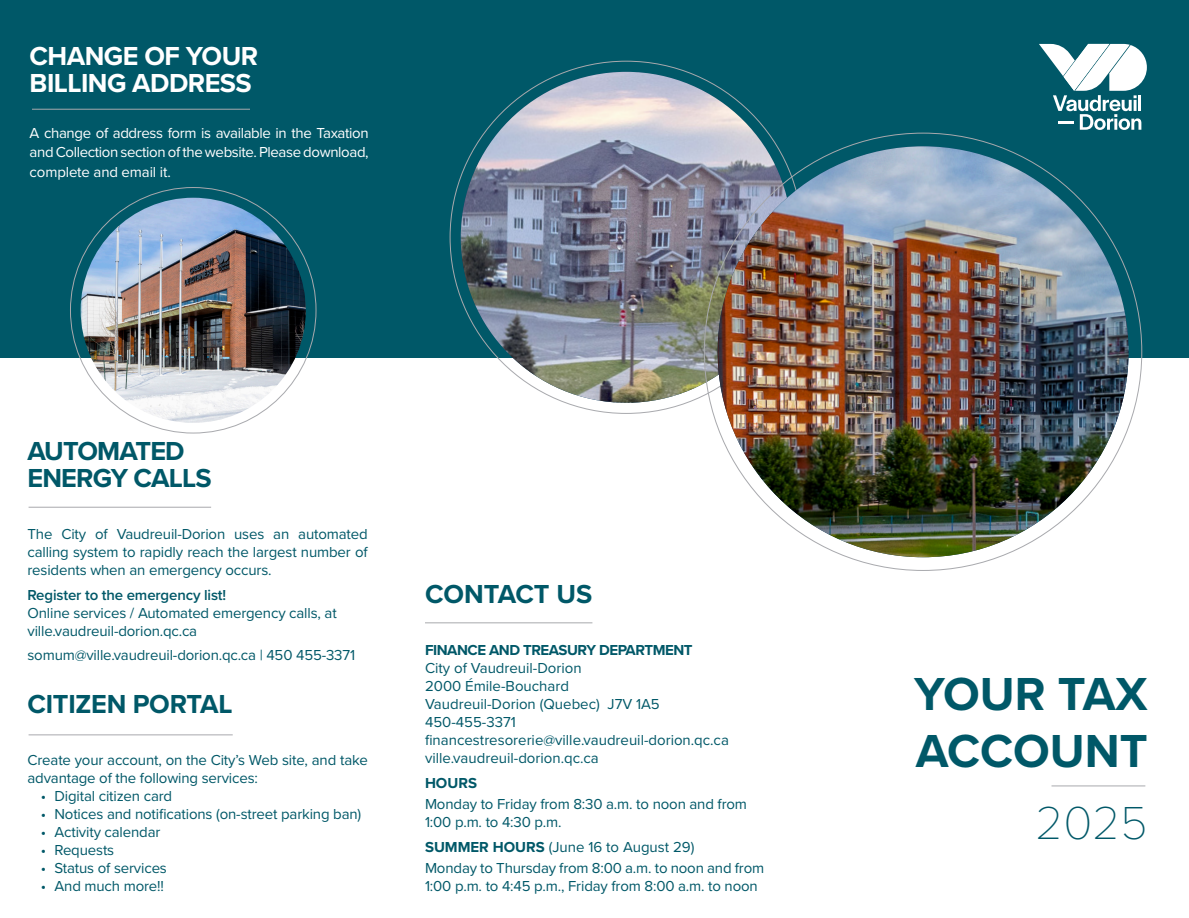
<style>
.page{position:relative;width:1189px;height:918px;background:#fff}
.page>*{position:absolute;margin:0;border:0;box-sizing:border-box;transform-origin:0 0}
.t1{font:700 48px/57.6px "Proxima Nova";color:#005868}
.t2{font:100 48px "Proxima Nova T";color:#005868}
.t3{font:700 27px/27px "Proxima Nova";letter-spacing:-.02em;color:#fff}
.t4{font:700 27px/27px "Proxima Nova";letter-spacing:-.03em;color:#005868}
.t5{font:700 27px "Proxima Nova";letter-spacing:-.01em;color:#005868}
.t6{font:700 27px "Proxima Nova";color:#005868}
.t7{font:15px/18px "Proxima Nova";letter-spacing:-.01em;color:#005868}
.t8{font:15px/19.5px "Proxima Nova";letter-spacing:-.025em;color:#fff;text-align:justify}
.t9{font:700 15px "Proxima Nova";letter-spacing:-.03em;color:#005868}
.t10{font:600 15px "Proxima Nova";letter-spacing:-.01em;color:#005868}
.s1{font-weight:700}
</style>
<div class="page">
<div style="left:0;top:0;width:1189px;height:358px;background:#005868"></div>
<hr style="left:29px;top:507px;width:182px;height:1px;background:#a8a9ad">
<hr style="left:29px;top:734px;width:204px;height:1px;background:#a8a9ad">
<hr style="left:32px;top:109px;width:218px;height:1px;background:#a8a9ad">
<hr style="left:1051px;top:786px;width:94px;height:1px;background:#a8a9ad">
<hr style="left:425px;top:622px;width:167px;height:1px;background:#a8a9ad">
<svg style="left:1039px;top:44px;width:108px;height:86px"></svg>
<img style="left:461px;top:72px;width:331px;height:331px;border-radius:165px">
<img style="left:717px;top:146px;width:411px;height:411px;border-radius:205px">
<img style="left:81px;top:198px;width:225px;height:225px;border-radius:113px">
<p class="t3" style="left:30px;top:42px;width:230px">CHANGE OF YOUR<br>BILLING ADDRESS</p>
<p class="t8" style="left:30px;top:122px;width:341px">A change of address form is available in the Taxation and Collection section of the website. Please download, complete and email it.</p>
<p class="t4" style="left:27px;top:437px;width:186px">AUTOMATED<br>ENERGY CALLS</p>
<p class="t7" style="left:27px;top:524px;width:342px;text-align:justify">The City of Vaudreuil-Dorion uses an automated calling system to rapidly reach the largest number of residents when an emergency occurs.</p>
<p class="t10" style="left:27px;top:583px;width:200px">Register to the emergency list!</p>
<p class="t7" style="left:27px;top:603px;width:311px">Online services / Automated emergency calls, at ville.vaudreuil-dorion.qc.ca</p>
<p class="t7" style="left:27px;top:646px;width:329px">somum@ville.vaudreuil-dorion.qc.ca | 450 455-3371</p>
<p class="t5" style="left:27px;top:684px;width:207px">CITIZEN PORTAL</p>
<p class="t7" style="left:27px;top:750px;width:342px">Create your account, on the City’s Web site, and take advantage of the following services:</p>
<p class="t7" style="left:41px;top:786px;width:133px">• Digital citizen card</p>
<p class="t7" style="left:41px;top:804px;width:322px">• Notices and notifications (on-street parking ban)</p>
<p class="t7" style="left:41px;top:822px;width:121px">• Activity calendar</p>
<p class="t7" style="left:41px;top:840px;width:75px">• Requests</p>
<p class="t7" style="left:41px;top:858px;width:127px">• Status of services</p>
<p class="t7" style="left:41px;top:876px;width:124px">• And much more!!</p>
<p class="t6" style="left:425px;top:574px;width:169px">CONTACT US</p>
<p class="t9" style="left:425px;top:639px;width:269px">FINANCE AND TREASURY DEPARTMENT</p>
<p class="t7" style="left:425px;top:658px;width:158px">City of Vaudreuil-Dorion</p>
<p class="t7" style="left:425px;top:676px;width:146px">2000 Émile-Bouchard</p>
<p class="t7" style="left:425px;top:694px;width:236px">Vaudreuil-Dorion (Quebec) J7V 1A5</p>
<p class="t7" style="left:425px;top:712px;width:92px">450-455-3371</p>
<p class="t7" style="left:425px;top:730px;width:305px">financestresorerie@ville.vaudreuil-dorion.qc.ca ville.vaudreuil-dorion.qc.ca</p>
<p class="t9" style="left:425px;top:772px;width:54px">HOURS</p>
<p class="t7" style="left:425px;top:794px;width:323px">Monday to Friday from 8:30 a.m. to noon and from<br>1:00 p.m. to 4:30 p.m.</p>
<p class="t7" style="left:425px;top:837px;width:271px"><span class="s1">SUMMER HOURS</span> (June 16 to August 29)</p>
<p class="t7" style="left:425px;top:858px;width:341px">Monday to Thursday from 8:00 a.m. to noon and from<br>1:00 p.m. to 4:45 p.m., Friday from 8:00 a.m. to noon</p>
<p class="t1" style="left:914px;top:664px;width:235px">YOUR TAX<br>ACCOUNT</p>
<p class="t2" style="left:1035px;top:787px;width:113px">2025</p>
</div>
